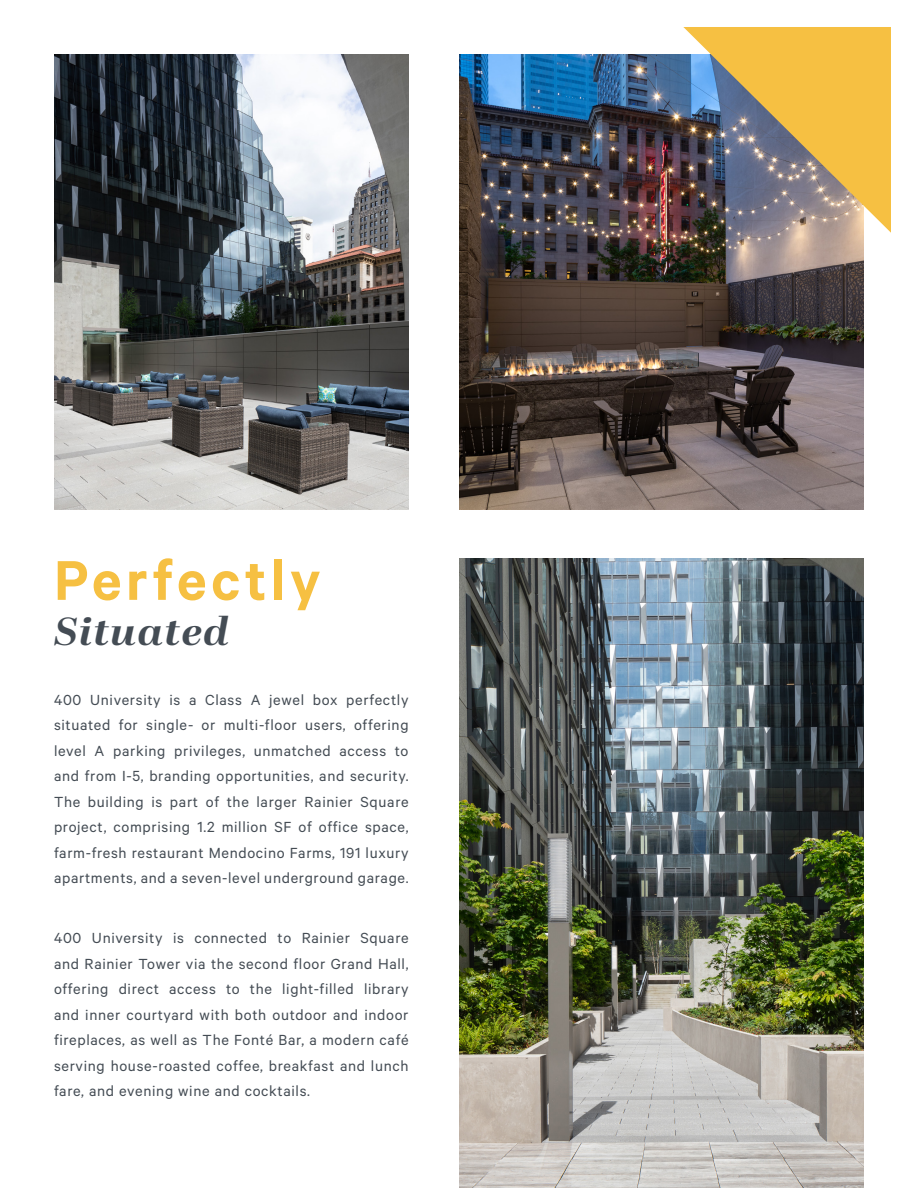
<style>
.page{position:relative;width:918px;height:1188px;background:#fff}
.page>*{position:absolute;margin:0;border:0;box-sizing:border-box;transform-origin:0 0}
.t1{font:600 63px "Calibre";letter-spacing:.07em;color:#f6c042}
.t2{font:italic 700 39px "Abril Display";letter-spacing:.035em;color:#444c54;scale:1.1 1}
.t3{font:16.5px/25.5px "Calibre";letter-spacing:.04em;color:#444c54;text-align:justify}
</style>
<div class="page">
<img style="left:459px;top:559px;width:405px;height:629px">
<img style="left:54px;top:54px;width:355px;height:456px">
<img style="left:459px;top:54px;width:405px;height:456px">
<img style="left:683px;top:27px;width:208px;height:206px">
<p class="t1" style="left:54px;top:543px;width:268px">Perfectly</p>
<p class="t2" style="left:54px;top:604px;width:160px">Situated</p>
<p class="t3" style="left:54px;top:686px;width:356px">400 University is a Class A jewel box perfectly situated for single- or multi-floor users, offering level A parking privileges, unmatched access to and from I-5, branding opportunities, and security.<br>The building is part of the larger Rainier Square project, comprising 1.2 million SF of office space, farm-fresh restaurant Mendocino Farms, 191 luxury apartments, and a seven-level underground garage.</p>
<p class="t3" style="left:54px;top:925px;width:356px">400 University is connected to Rainier Square and Rainier Tower via the second floor Grand Hall, offering direct access to the light-filled library and inner courtyard with both outdoor and indoor fireplaces, as well as The Fonté Bar, a modern café serving house-roasted coffee, breakfast and lunch fare, and evening wine and cocktails.</p>
</div>
